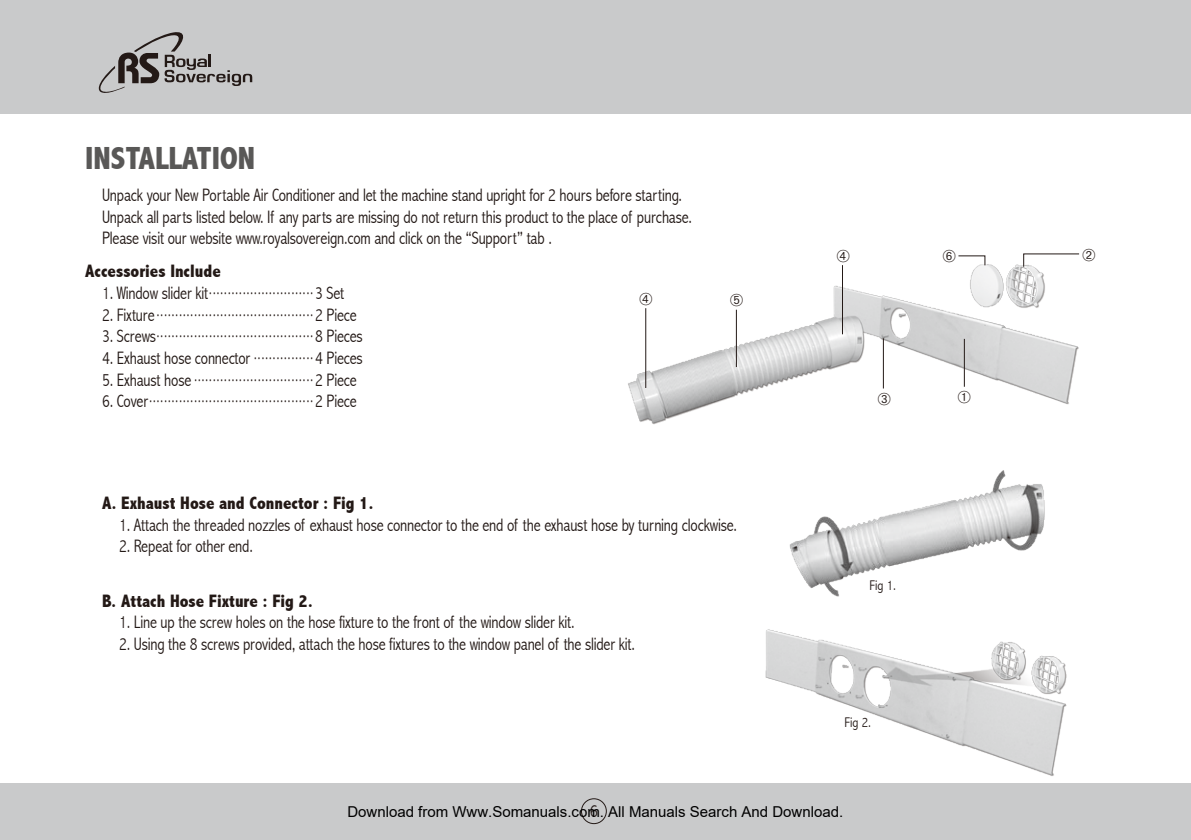
<style>
.page{position:relative;width:1191px;height:840px;background:#fff}
.page>*{position:absolute;margin:0;border:0;box-sizing:border-box;transform-origin:0 0}
.t1{font:800 condensed 32px "Abadi";color:#595857}
.t2{font:300 condensed 18px/21.6px "Abadi";letter-spacing:-.01em;color:#231916;scale:.95 1}
.t3{font:800 condensed 18px "Abadi";color:#231916}
.t4{font:300 condensed 18px "Abadi";letter-spacing:-.01em;color:#231916}
.t5{font:15px "Arial";color:#000}
.t6{font:300 condensed 14px "Abadi";color:#231916}
</style>
<div class="page">
<div style="left:0;top:0;width:1191px;height:113px;background:#c9cacb"></div>
<div style="left:0;top:782px;width:1191px;height:57px;background:#c9cacb"></div>
<div style="left:581px;top:797px;width:26px;height:26px;border:1px solid #231916;border-radius:50%"></div>
<svg style="left:98px;top:32px;width:154px;height:61px"></svg>
<img style="left:628px;top:255px;width:451px;height:169px">
<hr style="left:645px;top:308px;width:1px;height:80px;background:#231916">
<hr style="left:736px;top:309px;width:1px;height:58px;background:#231916">
<hr style="left:842px;top:265px;width:1px;height:69px;background:#231916">
<hr style="left:883px;top:338px;width:1px;height:50px;background:#231916">
<hr style="left:964px;top:339px;width:1px;height:47px;background:#231916">
<img style="left:789px;top:470px;width:256px;height:127px">
<img style="left:750px;top:629px;width:326px;height:154px">
<svg style="left:640px;top:292px;width:12px;height:13px"></svg>
<svg style="left:958px;top:391px;width:12px;height:12px"></svg>
<svg style="left:1023px;top:253px;width:57px;height:14px"></svg>
<svg style="left:878px;top:392px;width:12px;height:12px"></svg>
<svg style="left:837px;top:255px;width:12px;height:7px"></svg>
<svg style="left:943px;top:255px;width:42px;height:11px"></svg>
<svg style="left:730px;top:294px;width:13px;height:12px"></svg>
<h1 class="t1" style="left:85px;top:139px;width:171px">Installation</h1>
<p class="t2" style="left:102px;top:184px;width:622px">Unpack your New Portable Air Conditioner and let the machine stand upright for 2 hours before starting.<br>Unpack all parts listed below. If any parts are missing do not return this product to the place of purchase.<br>Please visit our website www.royalsovereign.com and click on the “Support” tab .</p>
<p class="t3" style="left:85px;top:261px;width:137px">Accessories Include</p>
<p class="t2" style="left:102px;top:282px;width:256px">1. Window slider kit∙∙∙∙∙∙∙∙∙∙∙∙∙∙∙∙∙∙∙∙∙∙∙∙∙∙∙∙∙3 Set</p>
<p class="t2" style="left:102px;top:303px;width:269px">2. Fixture∙∙∙∙∙∙∙∙∙∙∙∙∙∙∙∙∙∙∙∙∙∙∙∙∙∙∙∙∙∙∙∙∙∙∙∙∙∙∙∙∙∙∙2 Piece</p>
<p class="t2" style="left:102px;top:325px;width:276px">3. Screws∙∙∙∙∙∙∙∙∙∙∙∙∙∙∙∙∙∙∙∙∙∙∙∙∙∙∙∙∙∙∙∙∙∙∙∙∙∙∙∙∙∙∙8 Pieces</p>
<p class="t2" style="left:102px;top:347px;width:276px">4. Exhaust hose connector∙∙∙∙∙∙∙∙∙∙∙∙∙∙∙∙∙4 Pieces</p>
<p class="t2" style="left:102px;top:368px;width:269px">5. Exhaust hose∙∙∙∙∙∙∙∙∙∙∙∙∙∙∙∙∙∙∙∙∙∙∙∙∙∙∙∙∙∙∙∙∙2 Piece</p>
<p class="t2" style="left:102px;top:390px;width:269px">6. Cover∙∙∙∙∙∙∙∙∙∙∙∙∙∙∙∙∙∙∙∙∙∙∙∙∙∙∙∙∙∙∙∙∙∙∙∙∙∙∙∙∙∙∙∙∙2 Piece</p>
<p class="t3" style="left:102px;top:492px;width:273px">A. Exhaust Hose and Connector : Fig 1.</p>
<p class="t2" style="left:119px;top:513px;width:652px">1. Attach the threaded nozzles of exhaust hose connector to the end of the exhaust hose by turning clockwise.</p>
<p class="t2" style="left:119px;top:535px;width:142px">2. Repeat for other end.</p>
<p class="t3" style="left:102px;top:590px;width:212px">B. Attach Hose Fixture : Fig 2.</p>
<p class="t2" style="left:119px;top:611px;width:481px">1. Line up the screw holes on the hose fixture to the front of the window slider kit.</p>
<p class="t2" style="left:119px;top:633px;width:544px">2. Using the 8 screws provided, attach the hose fixtures to the window panel of the slider kit.</p>
<p class="t6" style="left:869px;top:577px;width:28px">Fig 1.</p>
<p class="t6" style="left:844px;top:714px;width:28px">Fig 2.</p>
<p class="t4" style="left:590px;top:800px;width:10px">6</p>
<p class="t5" style="left:347px;top:802px;width:497px">Download from Www.Somanuals.com. All Manuals Search And Download.</p>
</div>
